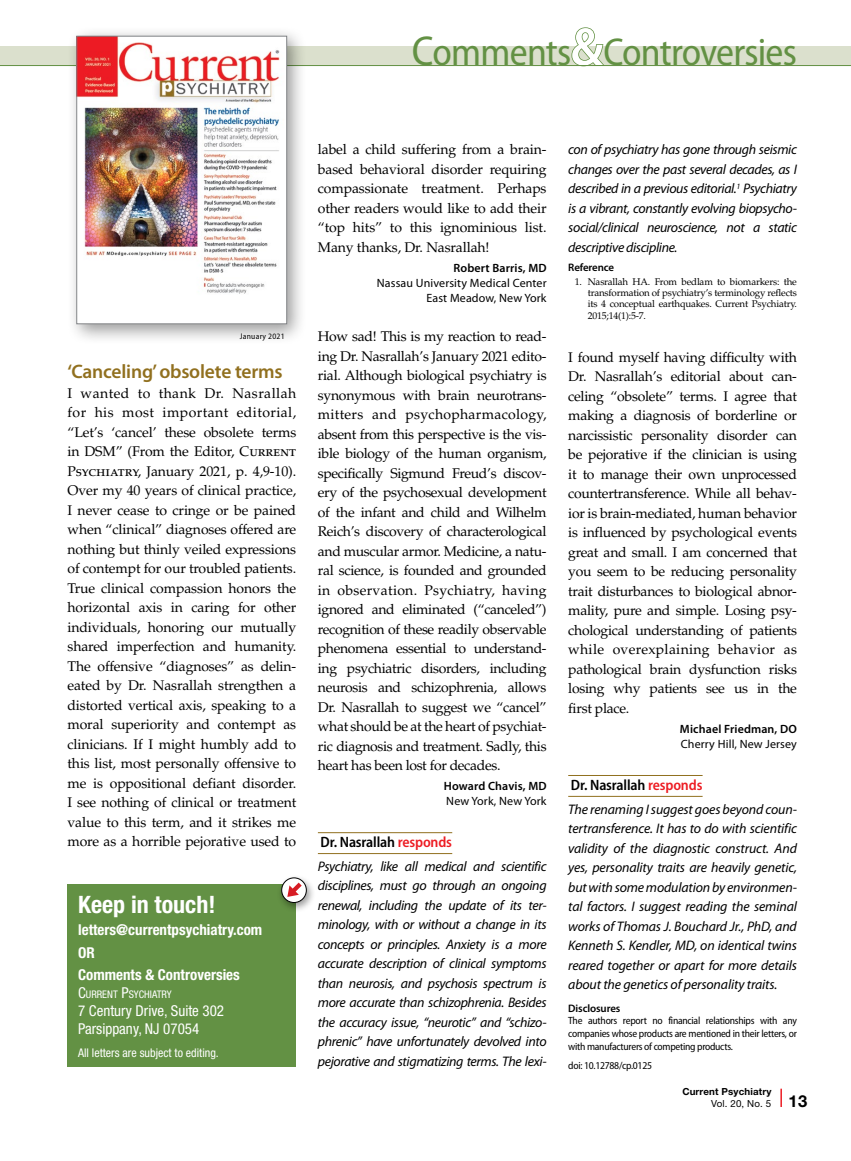
<style>
.page{position:relative;width:851px;height:1161px;background:#fff}
.page>*{position:absolute;margin:0;border:0;box-sizing:border-box;transform-origin:0 0}
.t1{font:semi-condensed 39px "Myriad Pro";letter-spacing:-.02em;color:#639144}
.t2{font:700 condensed 24px "Helvetica Neue LT Std";color:#fff}
.sub2{font:600 19.5px "Myriad Pro";letter-spacing:-.01em;color:#91701f}
.t3{font:700 condensed 15px "Helvetica Neue LT Std";color:#fff}
.sub2_author{font:600 semi-condensed 15px "Myriad Pro";letter-spacing:-.01em;color:#000}
.t4{font:condensed 15px "Helvetica Neue LT Std";color:#fff}
.body{font:14.1px/19.5px "Palatino LT Std";letter-spacing:-.01em;color:#000;text-align:justify}
.body_response{font:italic 13.8px/19.5px "Myriad Pro";letter-spacing:-.025em;color:#000;text-align:justify}
.body_af{font:12px "Myriad Pro";letter-spacing:.01em;color:#000}
.bbody_name{font:600 12px "Myriad Pro";letter-spacing:.01em;color:#000}
.t5{font:condensed 12px "Helvetica Neue LT Std";color:#fff}
.bbody_disclosure{font:600 10.8px "Myriad Pro";letter-spacing:-.01em;color:#000}
.bbody_reference{font:600 10.8px "Myriad Pro";letter-spacing:-.01em;color:#000}
.disclosure{font:semi-condensed 10.5px/12.8px "Myriad Pro";letter-spacing:-.025em;color:#000;text-align:justify}
.t6{font:condensed 10.5px "Helvetica Neue LT Std";color:#fff}
.reference{font:9.75px/11.2px "Palatino LT Std";letter-spacing:-.02em;color:#000;text-align:justify}
.t7{font:700 9.75px/12px "Helvetica Neue LT Std";letter-spacing:.015em;color:#000}
.t8{font:semi-condensed 8.25px "Myriad Pro";letter-spacing:.03em;color:#000}
.s1{font-size:42px}
.s2{font-weight:600;font-size:54px;color:#fff}
.s3{font-size:15px}
.s4{color:#ed1d24}
.s5{font-weight:400}
.s6{font-size:16.5px}
</style>
<div class="page">
<svg style="left:780px;top:1089px;width:1px;height:18px"></svg>
<div style="left:0;top:46px;width:850px;height:20px;background:#dbe0cd"></div>
<svg style="left:571px;top:27px;width:33px;height:40px"></svg>
<hr style="left:0;top:65px;width:850px;height:1px;background:#639144">
<hr style="left:318px;top:832px;width:134px;height:1px;background:#91701f">
<hr style="left:318px;top:853px;width:134px;height:1px;background:#91701f">
<hr style="left:568px;top:775px;width:134px;height:1px;background:#91701f">
<hr style="left:568px;top:796px;width:134px;height:1px;background:#91701f">
<div style="left:67px;top:26px;width:240px;height:319px;background:#000;opacity:.4"></div>
<img style="left:78px;top:38px;width:207px;height:284px">
<div style="left:76px;top:36px;width:211px;height:288px;border:1px solid #808285"></div>
<div style="left:68px;top:885px;width:228px;height:182px;background:#639144"></div>
<div style="left:276px;top:874px;width:40px;height:39px;background:#000;opacity:.4"></div>
<svg style="left:282px;top:878px;width:24px;height:25px"></svg>
<div style="left:281px;top:877px;width:26px;height:26px;border:1px solid #000;border-radius:50%"></div>
<svg style="left:287px;top:883px;width:15px;height:14px"></svg>
<h1 class="t1" style="left:411px;top:28px;width:387px"><span class="s1">C</span>omments<span class="s2">&amp;</span>Controversies</h1>
<p class="t8" style="left:240px;top:332px;width:46px">January 2021</p>
<p class="sub2" style="left:68px;top:359px;width:217px">‘Canceling’ obsolete terms</p>
<p class="body" style="left:68px;top:383px;width:230px">I wanted to thank Dr. Nasrallah for his most important editorial, “Let’s ‘cancel’ these obsolete terms in DSM” (From the Editor, Current Psychiatry, January 2021, p. 4,9-10).<br>Over my 40 years of clinical practice, I never cease to cringe or be pained when “clinical” diagnoses offered are nothing but thinly veiled expressions of contempt for our troubled patients.<br>True clinical compassion honors the horizontal axis in caring for other individuals, honoring our mutually shared imperfection and humanity.<br>The offensive “diagnoses” as delin&shy;eated by Dr. Nasrallah strengthen a distorted vertical axis, speaking to a moral superiority and contempt as clinicians. If I might humbly add to this list, most personally offensive to me is oppositional defiant disorder.<br>I see nothing of clinical or treatment value to this term, and it strikes me more as a horrible pejorative used to</p>
<p class="t2" style="left:78px;top:890px;width:139px">Keep in touch!</p>
<p class="t3" style="left:78px;top:921px;width:186px">letters@currentpsychiatry.com</p>
<p class="t3" style="left:78px;top:943px;width:18px">OR</p>
<p class="t3" style="left:78px;top:966px;width:163px">Comments &amp; Controversies</p>
<p class="t6" style="left:78px;top:989px;width:95px"><span class="s3">C</span>URRENT <span class="s3">P</span>SYCHIATRY</p>
<p class="t4" style="left:78px;top:1002px;width:147px">7 Century Drive, Suite 302</p>
<p class="t4" style="left:78px;top:1020px;width:123px">Parsippany, NJ 07054</p>
<p class="t5" style="left:78px;top:1046px;width:142px">All letters are subject to editing.</p>
<p class="body" style="left:318px;top:140px;width:230px">label a child suffering from a brain&shy;based behavioral disorder requiring compassionate treatment. Perhaps other readers would like to add their “top hits” to this ignominious list.<br>Many thanks, Dr. Nasrallah!</p>
<p class="bbody_name" style="left:453px;top:260px;width:94px">Robert Barris, MD</p>
<p class="body_af" style="left:377px;top:276px;width:171px">Nassau University Medical Center</p>
<p class="body_af" style="left:426px;top:291px;width:122px">East Meadow, New York</p>
<p class="body" style="left:318px;top:327px;width:230px">How sad! This is my reaction to read&shy;ing Dr. Nasrallah’s January 2021 edito&shy;rial. Although biological psychiatry is synonymous with brain neurotrans&shy;mitters and psychopharmacology, absent from this perspective is the vis&shy;ible biology of the human organism, specifically Sigmund Freud’s discov&shy;ery of the psychosexual development of the infant and child and Wilhelm Reich’s discovery of characterological and muscular armor. Medicine, a natu&shy;ral science, is founded and grounded in observation. Psychiatry, having ignored and eliminated (“canceled”) recognition of these readily observable phenomena essential to understand&shy;ing psychiatric disorders, including neurosis and schizophrenia, allows Dr. Nasrallah to suggest we “cancel” what should be at the heart of psychiat&shy;ric diagnosis and treatment. Sadly, this heart has been lost for decades.</p>
<p class="bbody_name" style="left:444px;top:779px;width:104px">Howard Chavis, MD</p>
<p class="body_af" style="left:446px;top:794px;width:102px">New York, New York</p>
<p class="sub2_author" style="left:320px;top:833px;width:133px">Dr. Nasrallah <span class="s4">responds</span></p>
<p class="body_response" style="left:318px;top:856px;width:230px">Psychiatry, like all medical and scientific disciplines, must go through an ongoing renewal, including the update of its ter&shy;minology, with or without a change in its concepts or principles. Anxiety is a more accurate description of clinical symptoms than neurosis, and psychosis spectrum is more accurate than schizophrenia. Besides the accuracy issue, “neurotic” and “schizo&shy;phrenic” have unfortunately devolved into pejorative and stigmatizing terms. The lexi-</p>
<p class="body_response" style="left:568px;top:140px;width:230px">con of psychiatry has gone through seismic changes over the past several decades, as I described in a previous editorial.<sup>1</sup> Psychiatry is a vibrant, constantly evolving biopsycho&shy;social/clinical neuroscience, not a static descriptive discipline.</p>
<p class="bbody_reference" style="left:568px;top:261px;width:47px">Reference</p>
<p class="reference" style="left:587px;top:276px;width:211px;text-indent:-13px">1. Nasrallah HA. From bedlam to biomarkers: the transformation of psychiatry’s terminology reflects its 4 conceptual earthquakes. Current Psychiatry.<br>2015;14(1):5-7.</p>
<p class="body" style="left:568px;top:348px;width:230px">I found myself having difficulty with Dr. Nasrallah’s editorial about can&shy;celing “obsolete” terms. I agree that making a diagnosis of borderline or narcissistic personality disorder can be pejorative if the clinician is using it to manage their own unprocessed countertransference. While all behav&shy;ior is brain-mediated, human behavior is influenced by psychological events great and small. I am concerned that you seem to be reducing personality trait disturbances to biological abnor&shy;mality, pure and simple. Losing psy&shy;chological understanding of patients while overexplaining behavior as pathological brain dysfunction risks losing why patients see us in the first place.</p>
<p class="bbody_name" style="left:680px;top:722px;width:118px">Michael Friedman, DO</p>
<p class="body_af" style="left:680px;top:737px;width:118px">Cherry Hill, New Jersey</p>
<p class="sub2_author" style="left:571px;top:776px;width:133px">Dr. Nasrallah <span class="s4">responds</span></p>
<p class="body_response" style="left:568px;top:799px;width:230px">The renaming I suggest goes beyond coun&shy;tertransference. It has to do with scientific validity of the diagnostic construct. And yes, personality traits are heavily genetic, but with some modulation by environmen&shy;tal factors. I suggest reading the seminal works of Thomas J. Bouchard Jr., PhD, and Kenneth S. Kendler, MD, on identical twins reared together or apart for more details about the genetics of personality traits.</p>
<p class="bbody_disclosure" style="left:568px;top:1001px;width:54px">Disclosures</p>
<p class="disclosure" style="left:568px;top:1014px;width:230px">The authors report no financial relationships with any companies whose products are mentioned in their letters, or with manufacturers of competing products.</p>
<p class="disclosure" style="left:568px;top:1059px;width:85px">doi: 10.12788/cp.0125</p>
<p class="t7" style="left:711px;top:1085px;width:98px;text-indent:-29px">Current Psychiatry<br><span class="s5">Vol. 20, No. 5</span> <span class="s6">13</span></p>
</div>
